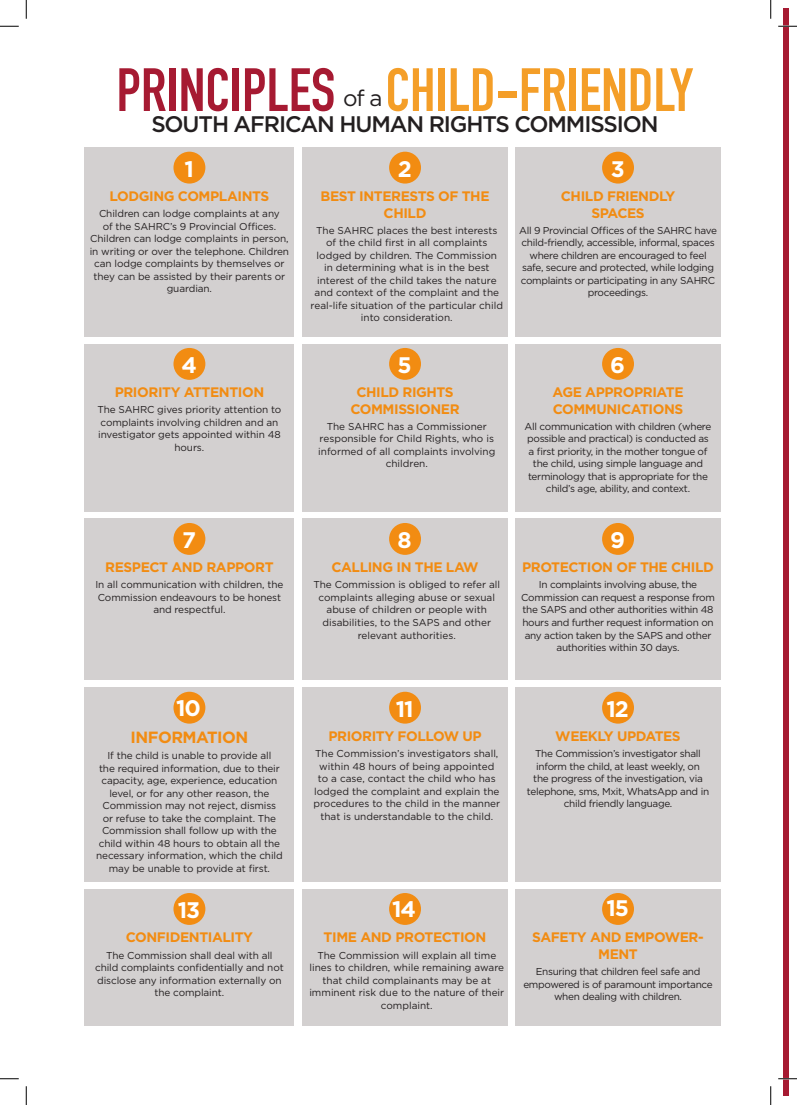
<style>
.page{position:relative;width:797px;height:1105px;background:#fff}
.page>*{position:absolute;margin:0;border:0;box-sizing:border-box;transform-origin:0 0}
.Headline_Din{font:700 60px "DIN Condensed";color:#f49e28}
.Headline_Din-2{font:700 60px "DIN Condensed";color:#a61a32}
.Heading_1-K{font:500 22.5px "Gotham";letter-spacing:-.05em;color:#231f20}
.Heading_1-K-2{font:700 22.5px "Gotham";letter-spacing:-.05em;color:#fff}
.Headline_Din-3{font:22.5px "Gotham";color:#231f20}
.Heading_2-K{font:700 16.25px "Gotham";letter-spacing:-.03em;color:#f28c12}
.Yellow_head{font:700 13.75px/16.5px "Gotham";letter-spacing:-.03em;color:#f28c12;text-align:center}
.Small_Text_K{font:10px/12.5px "Gotham";letter-spacing:-.01em;color:#231f20;text-align:center}
.Small_Text_K-2{font:10px/12.5px "Gotham";letter-spacing:-.03em;color:#231f20;text-align:center}
</style>
<div class="page">
<div style="left:783px;top:9px;width:5px;height:1087px;background:#a61a32"></div>
<div style="left:302px;top:148px;width:206px;height:189px;background:#d3d0d0"></div>
<div style="left:515px;top:148px;width:205px;height:189px;background:#d3d0d0"></div>
<div style="left:85px;top:148px;width:209px;height:189px;background:#d3d0d0"></div>
<div style="left:173px;top:152px;width:32px;height:32px;background:#f28c12;border-radius:50%"></div>
<div style="left:389px;top:152px;width:32px;height:32px;background:#f28c12;border-radius:50%"></div>
<div style="left:602px;top:152px;width:32px;height:32px;background:#f28c12;border-radius:50%"></div>
<div style="left:302px;top:344px;width:206px;height:168px;background:#d3d0d0"></div>
<div style="left:85px;top:344px;width:209px;height:168px;background:#d3d0d0"></div>
<div style="left:173px;top:348px;width:32px;height:32px;background:#f28c12;border-radius:50%"></div>
<div style="left:389px;top:348px;width:32px;height:32px;background:#f28c12;border-radius:50%"></div>
<div style="left:515px;top:344px;width:205px;height:168px;background:#d3d0d0"></div>
<div style="left:602px;top:348px;width:32px;height:32px;background:#f28c12;border-radius:50%"></div>
<div style="left:302px;top:519px;width:206px;height:161px;background:#d3d0d0"></div>
<div style="left:85px;top:519px;width:209px;height:161px;background:#d3d0d0"></div>
<div style="left:173px;top:523px;width:32px;height:32px;background:#f28c12;border-radius:50%"></div>
<div style="left:389px;top:523px;width:32px;height:32px;background:#f28c12;border-radius:50%"></div>
<div style="left:515px;top:519px;width:205px;height:161px;background:#d3d0d0"></div>
<div style="left:602px;top:523px;width:32px;height:32px;background:#f28c12;border-radius:50%"></div>
<div style="left:302px;top:688px;width:206px;height:194px;background:#d3d0d0"></div>
<div style="left:515px;top:688px;width:205px;height:194px;background:#d3d0d0"></div>
<div style="left:85px;top:688px;width:209px;height:194px;background:#d3d0d0"></div>
<div style="left:173px;top:692px;width:32px;height:32px;background:#f28c12;border-radius:50%"></div>
<div style="left:389px;top:692px;width:32px;height:32px;background:#f28c12;border-radius:50%"></div>
<div style="left:602px;top:692px;width:32px;height:32px;background:#f28c12;border-radius:50%"></div>
<div style="left:302px;top:889px;width:206px;height:136px;background:#d3d0d0"></div>
<div style="left:515px;top:889px;width:205px;height:136px;background:#d3d0d0"></div>
<div style="left:85px;top:889px;width:209px;height:136px;background:#d3d0d0"></div>
<div style="left:173px;top:893px;width:32px;height:32px;background:#f28c12;border-radius:50%"></div>
<div style="left:389px;top:893px;width:32px;height:32px;background:#f28c12;border-radius:50%"></div>
<div style="left:602px;top:893px;width:32px;height:32px;background:#f28c12;border-radius:50%"></div>
<svg style="left:0;top:25px;width:19px;height:2px"></svg>
<svg style="left:778px;top:25px;width:19px;height:2px"></svg>
<svg style="left:0;top:1078px;width:19px;height:1px"></svg>
<svg style="left:778px;top:1078px;width:19px;height:1px"></svg>
<svg style="left:25px;top:0;width:2px;height:19px"></svg>
<svg style="left:25px;top:1086px;width:2px;height:19px"></svg>
<svg style="left:770px;top:0;width:1px;height:19px"></svg>
<svg style="left:770px;top:1086px;width:1px;height:19px"></svg>
<p class="Headline_Din-2" style="left:116px;top:55px;width:220px">PRINCIPLES</p>
<p class="Headline_Din" style="left:385px;top:55px;width:309px">CHILD-FRIENDLY</p>
<p class="Headline_Din-3" style="left:343px;top:84px;width:41px">of a</p>
<p class="Heading_1-K" style="left:151px;top:110px;width:508px">SOUTH AFRICAN HUMAN RIGHTS COMMISSION</p>
<p class="Heading_1-K-2" style="left:184px;top:154px;width:11px">1</p>
<p class="Heading_1-K-2" style="left:398px;top:154px;width:16px">2</p>
<p class="Heading_1-K-2" style="left:610px;top:154px;width:15px">3</p>
<p class="Yellow_head" style="left:110px;top:188px;width:161px">LODGING COMPLAINTS</p>
<p class="Small_Text_K" style="left:90px;top:207px;width:201px">Children can lodge complaints at any<br>of the SAHRC’s 9 Provincial Offices.<br>Children can lodge complaints in person, in writing or over the telephone. Children can lodge complaints by themselves or they can be assisted by their parents or guardian.</p>
<p class="Yellow_head" style="left:320px;top:188px;width:170px">BEST INTERESTS OF THE<br>CHILD</p>
<p class="Small_Text_K" style="left:310px;top:224px;width:194px">The SAHRC places the best interests of the child first in all complaints lodged by children. The Commission<br>in determining what is in the best interest of the child takes the nature and context of the complaint and the real-life situation of the particular child into consideration.</p>
<p class="Heading_1-K-2" style="left:181px;top:350px;width:17px">4</p>
<p class="Heading_1-K-2" style="left:397px;top:350px;width:16px">5</p>
<p class="Yellow_head" style="left:115px;top:384px;width:151px">PRIORITY ATTENTION</p>
<p class="Small_Text_K" style="left:97px;top:403px;width:185px">The SAHRC gives priority attention to complaints involving children and an investigator gets appointed within 48 hours.</p>
<p class="Yellow_head" style="left:350px;top:384px;width:111px">CHILD RIGHTS<br>COMMISSIONER</p>
<p class="Small_Text_K" style="left:318px;top:420px;width:179px">The SAHRC has a Commissioner responsible for Child Rights, who is informed of all complaints involving children.</p>
<p class="Heading_1-K-2" style="left:182px;top:525px;width:15px">7</p>
<p class="Heading_1-K-2" style="left:397px;top:525px;width:16px">8</p>
<p class="Yellow_head" style="left:105px;top:559px;width:170px">RESPECT AND RAPPORT</p>
<p class="Small_Text_K" style="left:95px;top:578px;width:189px">In all communication with children, the<br>Commission endeavours to be honest and respectful.</p>
<p class="Yellow_head" style="left:331px;top:559px;width:149px">CALLING IN THE LAW</p>
<p class="Small_Text_K" style="left:313px;top:578px;width:188px">The Commission is obliged to refer all complaints alleging abuse or sexual abuse of children or people with disabilities, to the SAPS and other relevant authorities.</p>
<p class="Yellow_head" style="left:561px;top:188px;width:116px">CHILD FRIENDLY<br>SPACES</p>
<p class="Small_Text_K-2" style="left:519px;top:224px;width:199px">All 9 Provincial Offices of the SAHRC have child-friendly, accessible, informal, spaces where children are encouraged to feel safe, secure and protected, while lodging complaints or participating in any SAHRC proceedings.</p>
<p class="Heading_1-K-2" style="left:610px;top:350px;width:16px">6</p>
<p class="Yellow_head" style="left:552px;top:384px;width:132px;text-align:left">AGE APPROPRIATE<br>COMMUNICATIONS</p>
<p class="Small_Text_K-2" style="left:524px;top:420px;width:188px">All communication with children (where possible and practical) is conducted as a first priority, in the mother tongue of the child, using simple language and terminology that is appropriate for the child’s age, ability, and context.</p>
<p class="Heading_1-K-2" style="left:610px;top:525px;width:16px">9</p>
<p class="Yellow_head" style="left:522px;top:559px;width:193px">PROTECTION OF THE CHILD</p>
<p class="Small_Text_K-2" style="left:521px;top:578px;width:195px">In complaints involving abuse, the Commission can request a response from the SAPS and other authorities within 48 hours and further request information on any action taken by the SAPS and other authorities within 30 days.</p>
<p class="Heading_1-K-2" style="left:176px;top:693px;width:26px">10</p>
<p class="Heading_1-K-2" style="left:396px;top:694px;width:19px">11</p>
<p class="Heading_1-K-2" style="left:606px;top:694px;width:24px">12</p>
<p class="Heading_2-K" style="left:130px;top:727px;width:119px">INFORMATION</p>
<p class="Small_Text_K" style="left:96px;top:749px;width:188px">If the child is unable to provide all<br>the required information, due to their capacity, age, experience, education level, or for any other reason, the Commission may not reject, dismiss or refuse to take the complaint. The Commission shall follow up with the child within 48 hours to obtain all the necessary information, which the child may be unable to provide at first.</p>
<p class="Yellow_head" style="left:328px;top:728px;width:155px">PRIORITY FOLLOW UP</p>
<p class="Small_Text_K" style="left:313px;top:747px;width:188px">The Commission’s investigators shall, within 48 hours of being appointed to a case, contact the child who has lodged the complaint and explain the procedures to the child in the manner that is understandable to the child.</p>
<p class="Yellow_head" style="left:555px;top:728px;width:127px">WEEKLY UPDATES</p>
<p class="Small_Text_K-2" style="left:527px;top:747px;width:184px">The Commission’s investigator shall inform the child, at least weekly, on<br>the progress of the investigation, via telephone, sms, Mxit, WhatsApp and in child friendly language.</p>
<p class="Heading_1-K-2" style="left:178px;top:895px;width:24px">13</p>
<p class="Heading_1-K-2" style="left:392px;top:894px;width:25px">14</p>
<p class="Heading_1-K-2" style="left:606px;top:893px;width:24px">15</p>
<p class="Yellow_head" style="left:126px;top:929px;width:129px">CONFIDENTIALITY</p>
<p class="Small_Text_K" style="left:95px;top:948px;width:190px">The Commission shall deal with all child complaints confidentially and not disclose any information externally on the complaint.</p>
<p class="Yellow_head" style="left:323px;top:929px;width:164px">TIME AND PROTECTION</p>
<p class="Small_Text_K" style="left:309px;top:948px;width:196px">The Commission will explain all time lines to children, while remaining aware that child complainants may be at imminent risk due to the nature of their complaint.</p>
<p class="Yellow_head" style="left:532px;top:929px;width:173px">SAFETY AND EMPOWER-<br>MENT</p>
<p class="Small_Text_K-2" style="left:523px;top:965px;width:191px">Ensuring that children feel safe and empowered is of paramount importance when dealing with children.</p>
</div>
